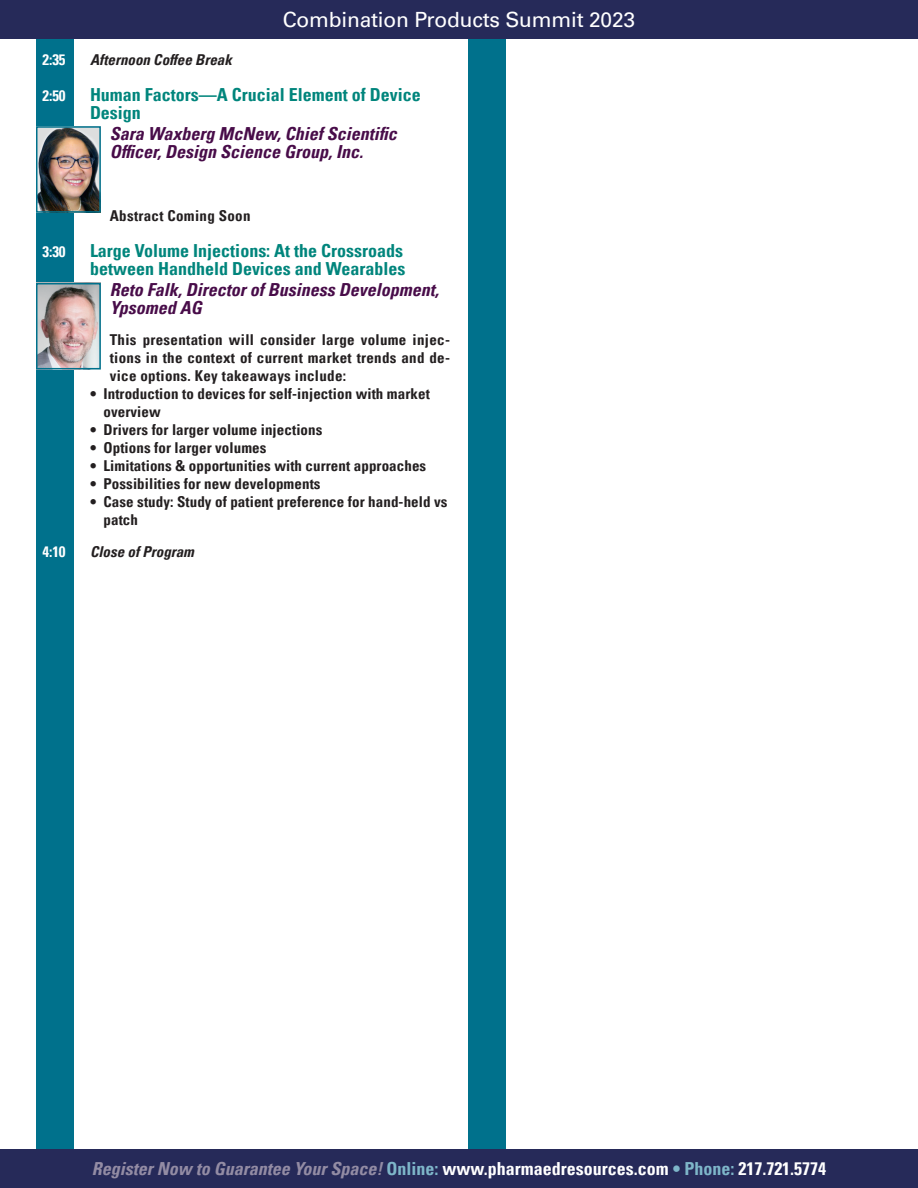
<style>
.page{position:relative;width:918px;height:1188px;background:#fff}
.page>*{position:absolute;margin:0;border:0;box-sizing:border-box;transform-origin:0 0}
.t1{font:21px "Univers LT Pro 55 Roman";letter-spacing:-.01em;color:#fff}
.t2{font:700 condensed 18px/18px "Univers LT Pro";color:#00857c}
.Speaker{font:italic 700 condensed 18px/18px "Univers LT Pro";color:#480c49}
.t3{font:700 condensed 18px "Univers LT Pro";color:#fff}
.BL_text{font:700 condensed 15px/18px "Univers LT Pro";letter-spacing:.005em;color:#231f20}
.body_copy{font:700 condensed 15px/18px "Univers LT Pro";letter-spacing:.02em;color:#231f20;text-align:justify}
.Break_head{font:italic 700 condensed 15px "Univers LT Pro";color:#231f20}
.Break_head-2{font:700 condensed 15px "Univers LT Pro";color:#fff}
.s1{font-style:italic;color:#938ca4}
.s2{color:#7eb6c9}
</style>
<div class="page">
<div style="left:36px;top:0;width:37px;height:1188px;background:#00718c"></div>
<div style="left:468px;top:0;width:37px;height:1188px;background:#00718c"></div>
<div style="left:0;top:0;width:918px;height:39px;background:#262a59"></div>
<div style="left:0;top:1149px;width:918px;height:39px;background:#262a59"></div>
<img style="left:39px;top:129px;width:59px;height:81px">
<div style="left:36px;top:126px;width:65px;height:87px;border:2px solid #00718c"></div>
<img style="left:39px;top:286px;width:59px;height:80px">
<div style="left:36px;top:283px;width:65px;height:86px;border:2px solid #00718c"></div>
<h1 class="t1" style="left:283px;top:5px;width:354px">Combination Products Summit 2023</h1>
<p class="Break_head-2" style="left:42px;top:50px;width:25px">2:35</p>
<p class="Break_head" style="left:90px;top:50px;width:143px">Afternoon Coffee Break</p>
<p class="Break_head-2" style="left:42px;top:86px;width:25px">2:50</p>
<p class="t2" style="left:90px;top:85px;width:332px">Human Factors—A Crucial Element of Device<br>Design</p>
<p class="Speaker" style="left:110px;top:124px;width:289px">Sara Waxberg McNew, Chief Scientific<br>Officer, Design Science Group, Inc.</p>
<p class="body_copy" style="left:110px;top:206px;width:142px">Abstract Coming Soon</p>
<p class="Break_head-2" style="left:42px;top:242px;width:25px">3:30</p>
<p class="t2" style="left:90px;top:241px;width:317px">Large Volume Injections: At the Crossroads between Handheld Devices and Wearables</p>
<p class="Speaker" style="left:110px;top:280px;width:330px">Reto Falk, Director of Business Development,<br>Ypsomed AG</p>
<p class="body_copy" style="left:110px;top:331px;width:342px">This presentation will consider large volume injec&shy;tions in the context of current market trends and de&shy;vice options. Key takeaways include:</p>
<p class="BL_text" style="left:104px;top:385px;width:328px;text-indent:-14px">• Introduction to devices for self-injection with market overview</p>
<p class="BL_text" style="left:90px;top:421px;width:234px">• Drivers for larger volume injections</p>
<p class="BL_text" style="left:90px;top:439px;width:178px">• Options for larger volumes</p>
<p class="BL_text" style="left:90px;top:457px;width:338px">• Limitations &amp; opportunities with current approaches</p>
<p class="BL_text" style="left:90px;top:475px;width:232px">• Possibilities for new developments</p>
<p class="BL_text" style="left:104px;top:493px;width:346px;text-indent:-14px">• Case study: Study of patient preference for hand-held vs patch</p>
<p class="Break_head-2" style="left:42px;top:542px;width:25px">4:10</p>
<p class="Break_head" style="left:90px;top:542px;width:106px">Close of Program</p>
<p class="t3" style="left:92px;top:1158px;width:736px"><span class="s1">Register Now to Guarantee Your Space!</span> <span class="s2">Online:</span> www.pharmaedresources.com <span class="s2">• Phone:</span> 217.721.5774</p>
</div>
